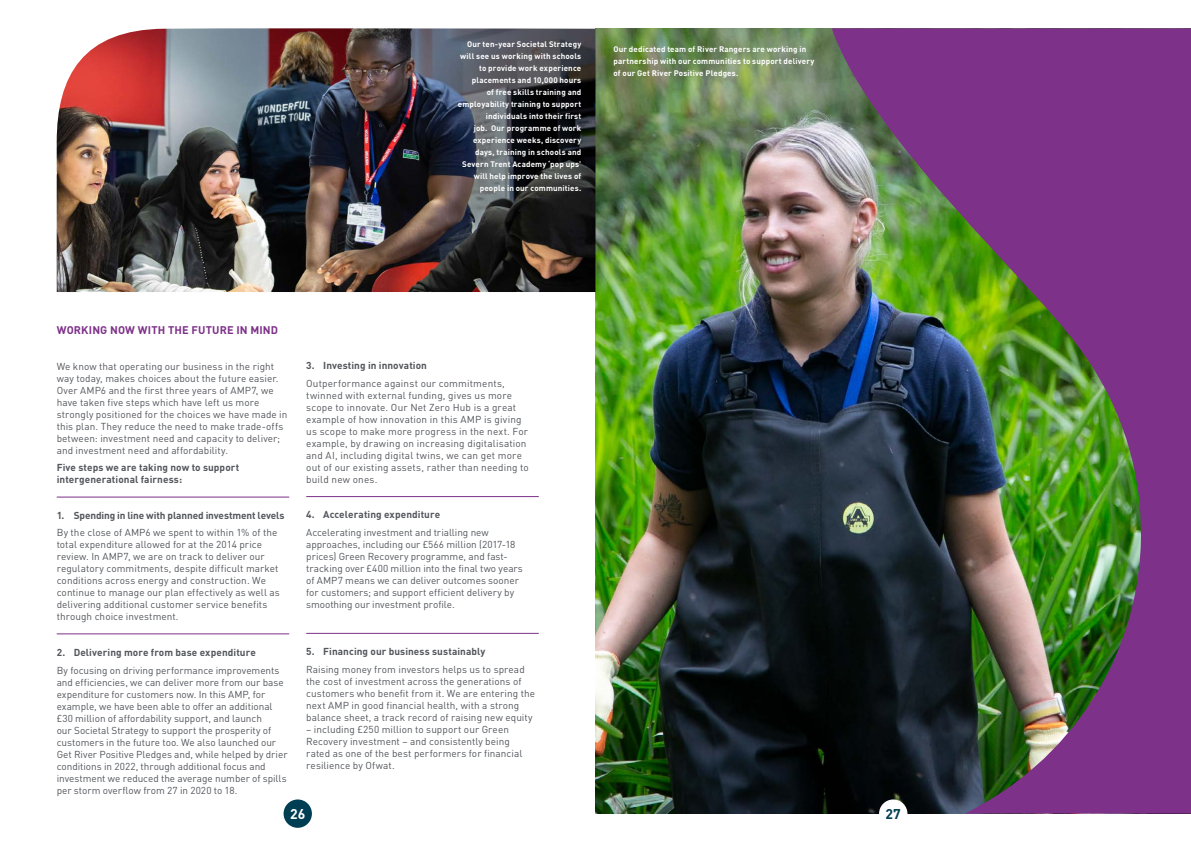
<style>
.page{position:relative;width:1191px;height:842px;background:#fff}
.page>*{position:absolute;margin:0;border:0;box-sizing:border-box;transform-origin:0 0}
.t1{font:700 14px "DINOT";color:#fff}
.t2{font:700 14px "DINOT";color:#003e53}
.t3{font:700 11px "DINOT";letter-spacing:.015em;color:#7d3189}
.t4{font:10px/12px "DINOT";letter-spacing:.005em;color:#52555b}
.t5{font:700 10px/12px "DINOT";letter-spacing:.005em;color:#52555b}
.t6{font:700 8px/12px "DINOT";letter-spacing:.02em;color:#fff}
</style>
<div class="page">
<img style="left:595px;top:28px;width:236px;height:786px">
<img style="left:831px;top:28px;width:360px;height:786px">
<img style="left:57px;top:28px;width:538px;height:264px">
<hr style="left:57px;top:497px;width:232px;height:1px;background:#7d3189">
<hr style="left:57px;top:634px;width:232px;height:1px;background:#7d3189">
<hr style="left:306px;top:496px;width:233px;height:1px;background:#7d3189">
<hr style="left:306px;top:633px;width:233px;height:1px;background:#7d3189">
<div style="left:879px;top:799px;width:28px;height:29px;background:#fff;border-radius:50%"></div>
<div style="left:283px;top:799px;width:29px;height:29px;background:#003e53;border-radius:50%"></div>
<p class="t6" style="left:458px;top:37px;width:125px;text-align:right">Our ten-year Societal Strategy will see us working with schools to provide work experience placements and 10,000 hours<br>of free skills training and employability training to support individuals into their first<br>job. Our programme of work experience weeks, discovery days, training in schools and<br>Severn Trent Academy ‘pop ups’ will help improve the lives of people in our communities.</p>
<p class="t6" style="left:613px;top:43px;width:203px">Our dedicated team of River Rangers are working in partnership with our communities to support delivery of our Get River Positive Pledges.</p>
<p class="t3" style="left:57px;top:323px;width:223px">WORKING NOW WITH THE FUTURE IN MIND</p>
<p class="t4" style="left:57px;top:360px;width:232px">We know that operating our business in the right way today, makes choices about the future easier.<br>Over AMP6 and the first three years of AMP7, we have taken five steps which have left us more strongly positioned for the choices we have made in this plan. They reduce the need to make trade-offs between: investment need and capacity to deliver; and investment need and affordability.</p>
<p class="t5" style="left:57px;top:461px;width:184px">Five steps we are taking now to support intergenerational fairness:</p>
<p class="t5" style="left:57px;top:509px;width:229px">1. Spending in line with planned investment levels</p>
<p class="t4" style="left:57px;top:527px;width:224px">By the close of AMP6 we spent to within 1% of the total expenditure allowed for at the 2014 price review. In AMP7, we are on track to deliver our regulatory commitments, despite difficult market conditions across energy and construction. We continue to manage our plan effectively as well as delivering additional customer service benefits through choice investment.</p>
<p class="t5" style="left:57px;top:646px;width:201px">2. Delivering more from base expenditure</p>
<p class="t4" style="left:57px;top:664px;width:232px">By focusing on driving performance improvements and efficiencies, we can deliver more from our base expenditure for customers now. In this AMP, for example, we have been able to offer an additional £30 million of affordability support, and launch<br>our Societal Strategy to support the prosperity of customers in the future too. We also launched our Get River Positive Pledges and, while helped by drier conditions in 2022, through additional focus and investment we reduced the average number of spills per storm overflow from 27 in 2020 to 18.</p>
<p class="t5" style="left:306px;top:359px;width:122px">3. Investing in innovation</p>
<p class="t4" style="left:306px;top:377px;width:224px">Outperformance against our commitments, twinned with external funding, gives us more scope to innovate. Our Net Zero Hub is a great example of how innovation in this AMP is giving us scope to make more progress in the next. For example, by drawing on increasing digitalisation and AI, including digital twins, we can get more out of our existing assets, rather than needing to build new ones.</p>
<p class="t5" style="left:306px;top:508px;width:135px">4. Accelerating expenditure</p>
<p class="t4" style="left:306px;top:526px;width:218px">Accelerating investment and trialling new approaches, including our £566 million (2017-18 prices) Green Recovery programme, and fast&shy;tracking over £400 million into the final two years of AMP7 means we can deliver outcomes sooner for customers; and support efficient delivery by smoothing our investment profile.</p>
<p class="t5" style="left:306px;top:645px;width:181px">5. Financing our business sustainably</p>
<p class="t4" style="left:306px;top:663px;width:230px">Raising money from investors helps us to spread the cost of investment across the generations of customers who benefit from it. We are entering the next AMP in good financial health, with a strong balance sheet, a track record of raising new equity</p>
<p class="t4" style="left:306px;top:723px;width:217px">– including £250 million to support our Green Recovery investment – and consistently being rated as one of the best performers for financial resilience by Ofwat.</p>
<h1 class="t1" style="left:290px;top:804px;width:17px">26</h1>
<h1 class="t2" style="left:885px;top:804px;width:17px">27</h1>
</div>
